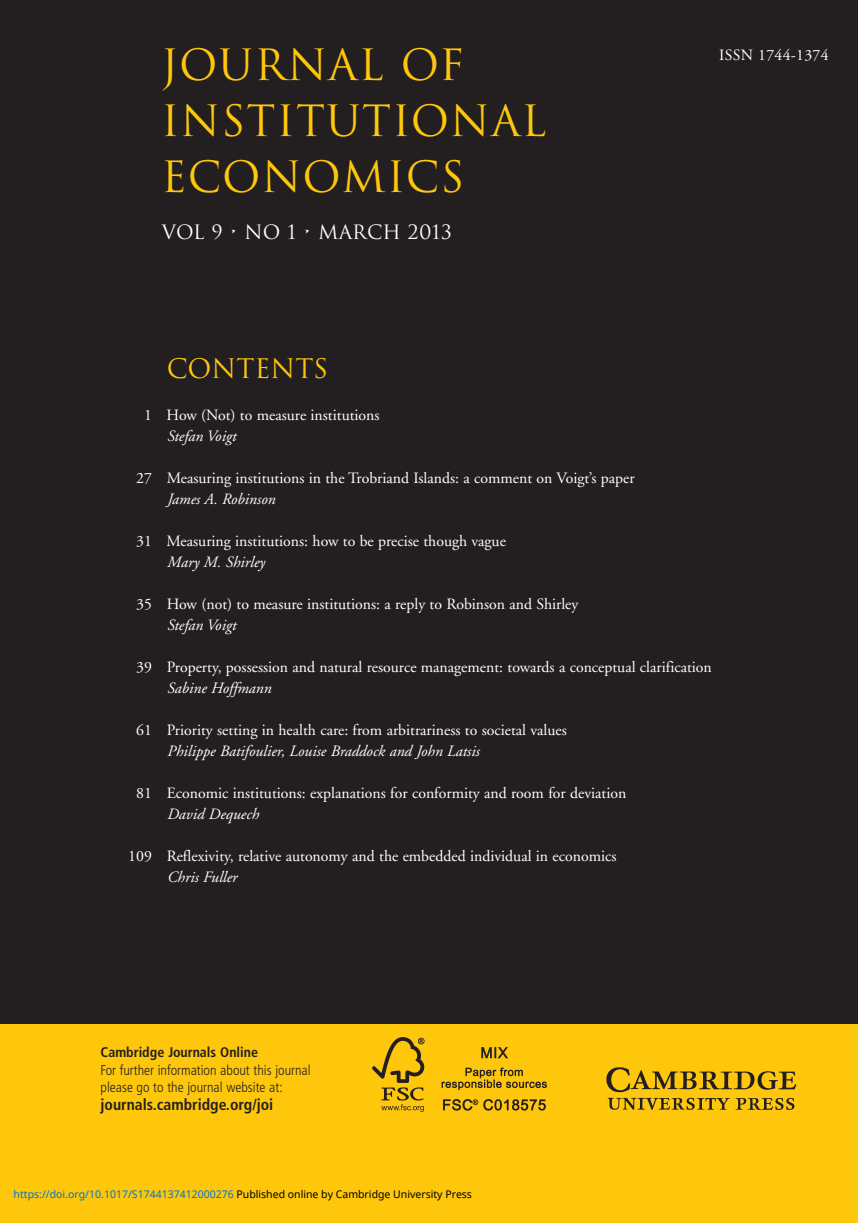
<style>
.page{position:relative;width:858px;height:1223px;background:#231f20}
.page>*{position:absolute;margin:0;border:0;box-sizing:border-box;transform-origin:0 0}
.t1{font:42px/56px "Trajan";letter-spacing:.025em;color:#fec70c}
.t2{font:26.25px "Trajan";color:#fec70c}
.t3{font:19.25px "Trajan";color:#fff}
.t4{font:15.75px "Adobe Garamond";color:#fff}
.t5{font:italic 15.75px "Adobe Garamond";color:#fff}
.t6{font:700 condensed 15.75px "Frutiger";color:#231f20}
.t7{font:15.75px "Adobe Garamond";letter-spacing:.02em;color:#fff}
.t8{font:300 condensed 14px/17.5px "Frutiger";color:#231f20}
.t9{font:700 condensed 14px "Frutiger";color:#231f20}
.t10{font:10.5px "Noto Sans";color:#0172cf}
.s1{color:#000}
</style>
<div class="page">
<div style="left:0;top:1024px;width:858px;height:199px;background:#fec70c"></div>
<img style="left:372px;top:1037px;width:174px;height:74px">
<img style="left:606px;top:1067px;width:191px;height:43px">
<h1 class="t1" style="left:161px;top:37px;width:387px">JOURNAL OF<br>INSTITUTIONAL<br>ECONOMICS</h1>
<p class="t3" style="left:162px;top:221px;width:292px">VOL 9 • NO 1 • MARCH 2013</p>
<p class="t7" style="left:719px;top:49px;width:111px">ISSN 1744-1374</p>
<h2 class="t2" style="left:167px;top:353px;width:163px">CONTENTS</h2>
<p class="t4" style="left:144px;top:408px;width:237px">1 How (Not) to measure institutions</p>
<p class="t5" style="left:167px;top:429px;width:71px">Stefan Voigt</p>
<p class="t4" style="left:136px;top:471px;width:500px">27 Measuring institutions in the Trobriand Islands: a comment on Voigt’s paper</p>
<p class="t5" style="left:167px;top:492px;width:110px">James A. Robinson</p>
<p class="t4" style="left:136px;top:534px;width:371px">31 Measuring institutions: how to be precise though vague</p>
<p class="t5" style="left:167px;top:555px;width:99px">Mary M. Shirley</p>
<p class="t4" style="left:136px;top:597px;width:444px">35 How (not) to measure institutions: a reply to Robinson and Shirley</p>
<p class="t5" style="left:167px;top:618px;width:71px">Stefan Voigt</p>
<p class="t4" style="left:136px;top:660px;width:577px">39 Property, possession and natural resource management: towards a conceptual clarification</p>
<p class="t5" style="left:167px;top:681px;width:106px">Sabine Hoffmann</p>
<p class="t4" style="left:136px;top:723px;width:432px">61 Priority setting in health care: from arbitrariness to societal values</p>
<p class="t5" style="left:167px;top:744px;width:314px">Philippe Batifoulier, Louise Braddock and John Latsis</p>
<p class="t4" style="left:136px;top:786px;width:492px">81 Economic institutions: explanations for conformity and room for deviation</p>
<p class="t5" style="left:167px;top:807px;width:93px">David Dequech</p>
<p class="t4" style="left:128px;top:849px;width:490px">109 Reflexivity, relative autonomy and the embedded individual in economics</p>
<p class="t5" style="left:167px;top:870px;width:72px">Chris Fuller</p>
<p class="t9" style="left:101px;top:1046px;width:159px">Cambridge Journals Online</p>
<p class="t8" style="left:101px;top:1062px;width:212px">For further information about this journal please go to the journal website at:</p>
<p class="t6" style="left:101px;top:1097px;width:174px">journals.cambridge.org/joi</p>
<p class="t10" style="left:14px;top:1186px;width:460px">https://doi.org/10.1017/S1744137412000276 <span class="s1">Published online by Cambridge University Press</span></p>
</div>
